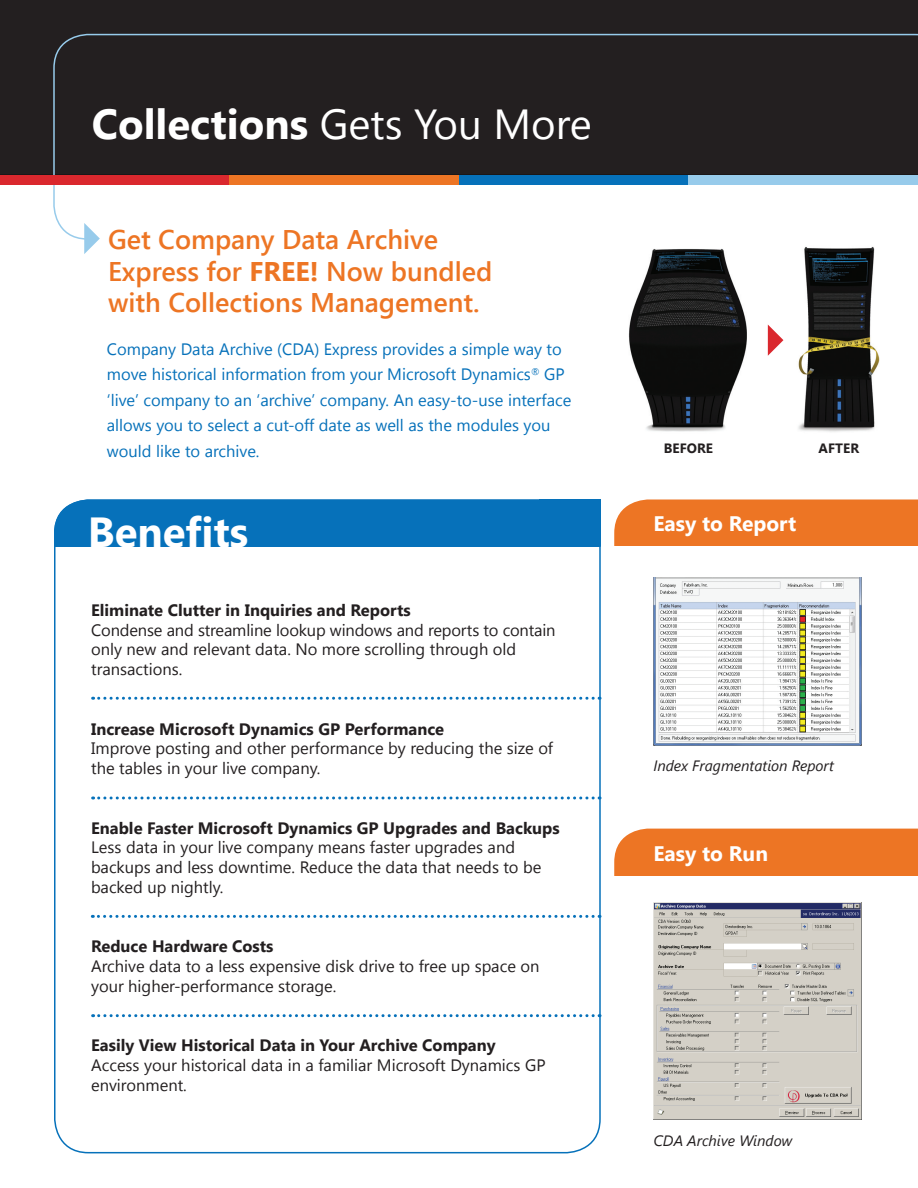
<style>
.page{position:relative;width:918px;height:1188px;background:#fff}
.page>*{position:absolute;margin:0;border:0;box-sizing:border-box;transform-origin:0 0}
.t1{font:700 42px "Segoe UI";color:#fff}
.t2{font:600 27px "Segoe UI";color:#ed7524}
.t3{font:700 21px "Segoe UI";color:#fff}
.t4{font:16.5px/19.8px "Segoe UI";color:#231f20}
.t5{font:16.5px/25.5px "Segoe UI";color:#0671ba}
.t6{font:700 16.5px "Segoe UI";color:#231f20}
.t7{font:italic 15px "Segoe UI";color:#231f20}
.t8{font:700 13.5px "Segoe UI";color:#231f20}
.s1{font-weight:400}
.s2{font-weight:700}
</style>
<div class="page">
<div style="left:54px;top:500px;width:547px;height:108px;background:#0671ba;border-radius:34px"></div>
<div style="left:40px;top:547px;width:570px;height:66px;background:#fff"></div>
<div style="left:614px;top:829px;width:304px;height:47px;background:#ed7524"></div>
<div style="left:614px;top:500px;width:304px;height:46px;background:#ed7524"></div>
<div style="left:0;top:0;width:918px;height:176px;background:#231f20"></div>
<img style="left:653px;top:903px;width:208px;height:217px">
<svg style="left:53px;top:34px;width:865px;height:206px"></svg>
<svg style="left:93px;top:697px;width:507px;height:3px"></svg>
<svg style="left:93px;top:796px;width:507px;height:4px"></svg>
<svg style="left:92px;top:915px;width:508px;height:3px"></svg>
<svg style="left:93px;top:1014px;width:507px;height:3px"></svg>
<div style="left:0;top:176px;width:230px;height:9px;background:#da282e"></div>
<div style="left:92px;top:232px;width:826px;height:15px;background:#fff"></div>
<div style="left:230px;top:176px;width:229px;height:9px;background:#ed7524"></div>
<div style="left:459px;top:176px;width:229px;height:9px;background:#0671ba"></div>
<div style="left:688px;top:176px;width:230px;height:9px;background:#97cbeb"></div>
<svg style="left:84px;top:223px;width:16px;height:31px"></svg>
<div style="left:539px;top:500px;width:62px;height:46px;background:#0671ba"></div>
<img style="left:653px;top:578px;width:208px;height:168px">
<img style="left:615px;top:231px;width:278px;height:201px">
<svg style="left:768px;top:325px;width:15px;height:31px"></svg>
<p class="t1" style="left:92px;top:94px;width:502px">Collections <span class="s1">Gets You More</span></p>
<p class="t2" style="left:108px;top:221px;width:332px">Get Company Data Archive</p>
<p class="t2" style="left:108px;top:252px;width:386px">Express for <span class="s2">FREE!</span> Now bundled</p>
<p class="t2" style="left:108px;top:284px;width:373px">with Collections Management.</p>
<p class="t5" style="left:107px;top:336px;width:466px">Company Data Archive (CDA) Express provides a simple way to move historical information from your Microsoft Dynamics<sup>®</sup> GP ‘live’ company to an ‘archive’ company. An easy-to-use interface allows you to select a cut-off date as well as the modules you would like to archive.</p>
<p class="t1" style="left:88px;top:502px;width:162px">Benefits</p>
<p class="t6" style="left:91px;top:598px;width:321px">Eliminate Clutter in Inquiries and Reports</p>
<p class="t4" style="left:91px;top:619px;width:466px">Condense and streamline lookup windows and reports to contain only new and relevant data. No more scrolling through old transactions.</p>
<p class="t6" style="left:91px;top:717px;width:355px">Increase Microsoft Dynamics GP Performance</p>
<p class="t4" style="left:91px;top:738px;width:463px">Improve posting and other performance by reducing the size of the tables in your live company.</p>
<p class="t6" style="left:91px;top:816px;width:470px">Enable Faster Microsoft Dynamics GP Upgrades and Backups</p>
<p class="t4" style="left:91px;top:837px;width:452px">Less data in your live company means faster upgrades and backups and less downtime. Reduce the data that needs to be backed up nightly.</p>
<p class="t6" style="left:91px;top:935px;width:184px">Reduce Hardware Costs</p>
<p class="t4" style="left:91px;top:956px;width:450px">Archive data to a less expensive disk drive to free up space on your higher-performance storage.</p>
<p class="t6" style="left:91px;top:1034px;width:406px">Easily View Historical Data in Your Archive Company</p>
<p class="t4" style="left:91px;top:1055px;width:456px">Access your historical data in a familiar Microsoft Dynamics GP environment.</p>
<p class="t8" style="left:664px;top:438px;width:51px">BEFORE</p>
<p class="t8" style="left:819px;top:438px;width:42px">AFTER</p>
<p class="t3" style="left:653px;top:508px;width:145px">Easy to Report</p>
<p class="t7" style="left:653px;top:755px;width:182px">Index Fragmentation Report</p>
<p class="t3" style="left:653px;top:838px;width:116px">Easy to Run</p>
<p class="t7" style="left:653px;top:1130px;width:141px">CDA Archive Window</p>
</div>
